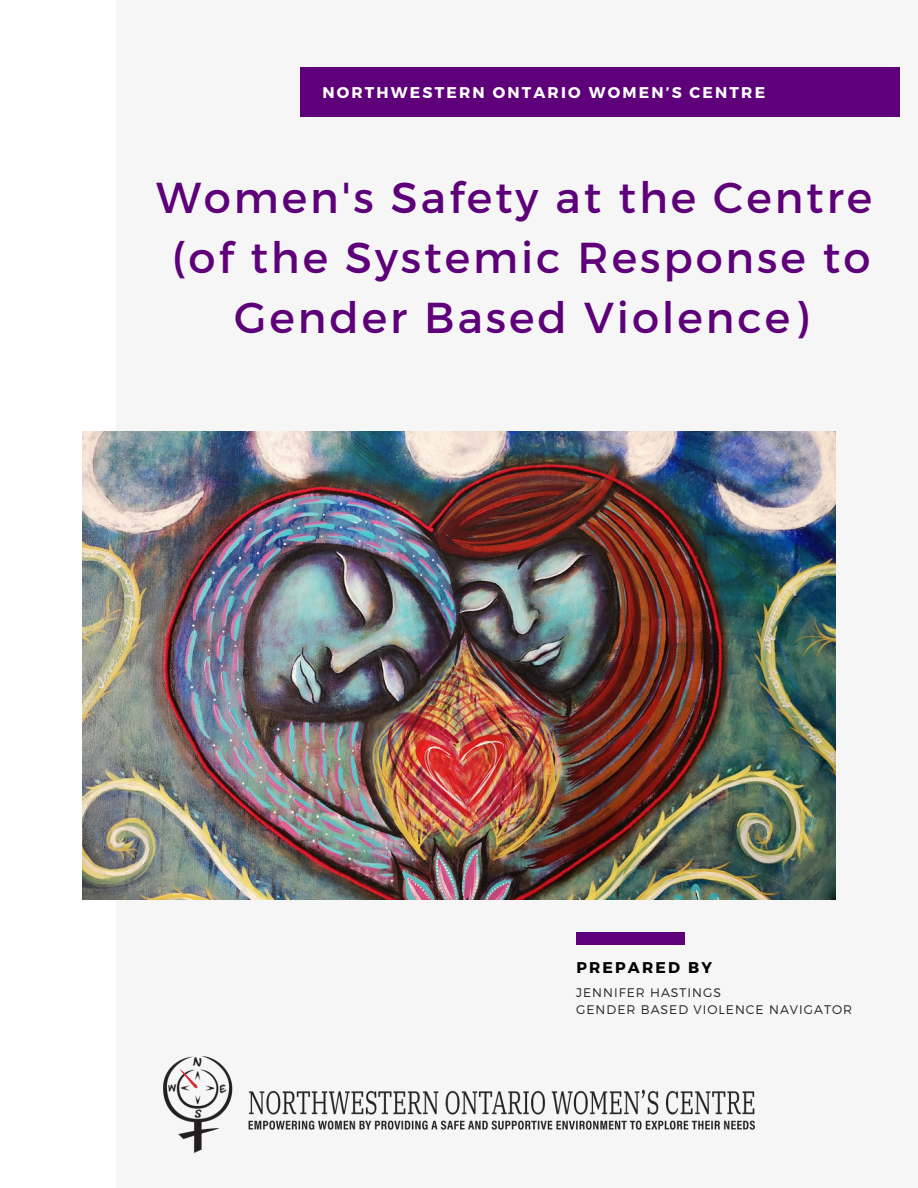
<style>
.page{position:relative;width:918px;height:1188px;background:#f6f6f6}
.page>*{position:absolute;margin:0;border:0;box-sizing:border-box;transform-origin:0 0}
.t1{font:43.2px/59.7px "Montserrat";letter-spacing:.07em;color:#5d0079;text-align:center}
.t2{font:700 15.6px "Montserrat";letter-spacing:.14em;color:#fff}
.t3{font:700 15.6px "Montserrat";letter-spacing:.14em;color:#000}
.t4{font:300 12.45px "Montserrat";letter-spacing:.08em;color:#222}
</style>
<div class="page">
<div style="left:0;top:0;width:116px;height:1188px;background:#fff"></div>
<img style="left:83px;top:432px;width:752px;height:468px">
<div style="left:576px;top:932px;width:108px;height:13px;background:#5d0079"></div>
<div style="left:301px;top:68px;width:599px;height:48px;background:#5d0079"></div>
<img style="left:164px;top:1056px;width:590px;height:97px">
<p class="t2" style="left:322px;top:82px;width:444px">NORTHWESTERN ONTARIO WOMEN’S CENTRE</p>
<p class="t1" style="left:156px;top:166px;width:718px">Women's Safety at the Centre (of the Systemic Response to<br>Gender Based Violence)</p>
<h1 class="t3" style="left:576px;top:957px;width:137px">PREPARED BY</h1>
<p class="t4" style="left:576px;top:984px;width:146px">JENNIFER HASTINGS</p>
<h2 class="t4" style="left:576px;top:1001px;width:277px">GENDER BASED VIOLENCE NAVIGATOR</h2>
</div>
